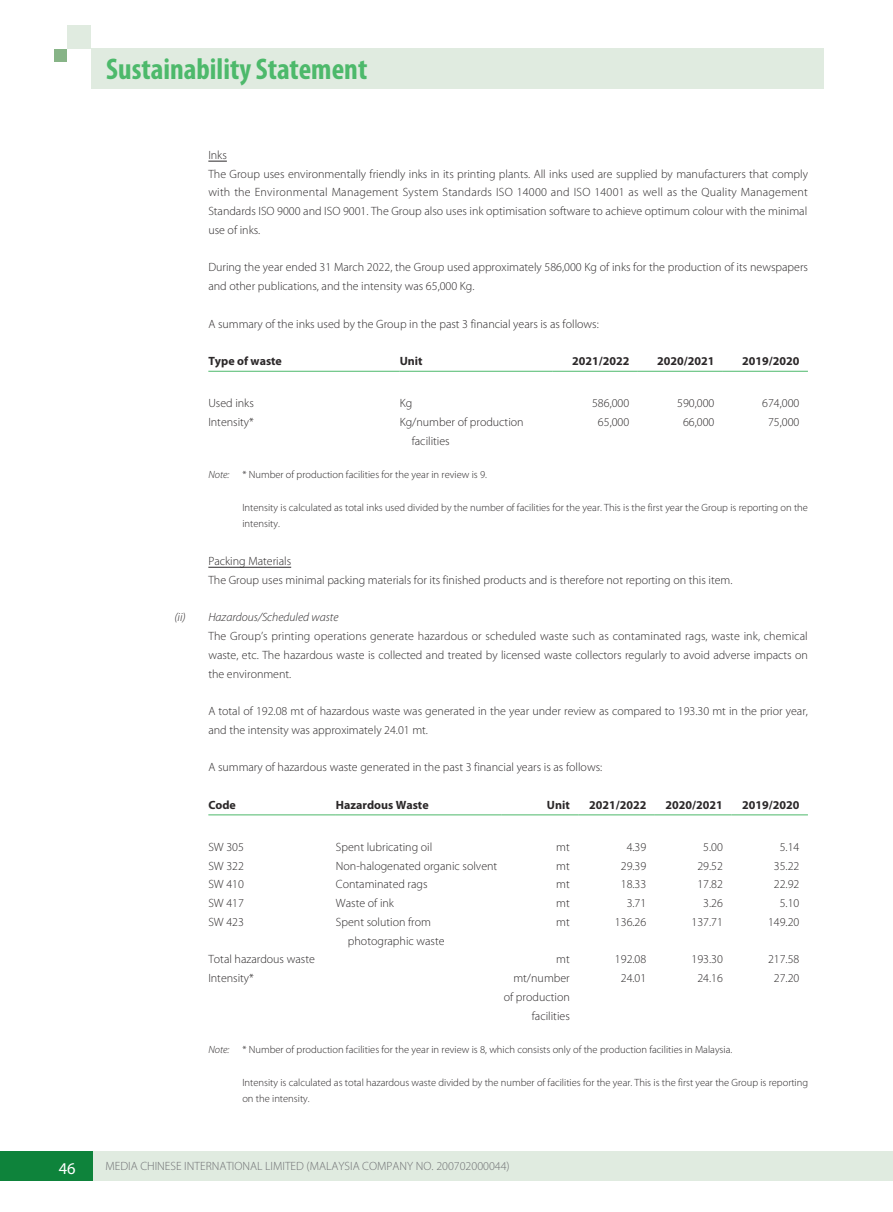
<style>
.page{position:relative;width:893px;height:1212px;background:#fff}
.page>*{position:absolute;margin:0;border:0;box-sizing:border-box;transform-origin:0 0}
.t1{font:700 condensed 30px "Myriad Pro";color:#4db96b}
.t2{font:16.5px "Myriad Pro";color:#fff}
.t3{font:300 12px/18.8px "Myriad Pro";color:#2b2829}
.t4{font:700 12px "Myriad Pro";color:#2b2829}
.t5{font:300 12px "Myriad Pro";color:#6f7073}
.t6{font:italic 300 12px "Myriad Pro";color:#2b2829}
.t7{font:300 10.5px/16.5px "Myriad Pro";color:#2b2829}
.s1{font-style:italic}
</style>
<div class="page">
<div style="left:90px;top:1151px;width:803px;height:29px;background:#e0ebe0"></div>
<div style="left:91px;top:49px;width:732px;height:40px;background:#e0ebe0"></div>
<div style="left:55px;top:49px;width:12px;height:13px;background:#87b487"></div>
<div style="left:67px;top:25px;width:24px;height:24px;background:#e0ebe0"></div>
<div style="left:0;top:1151px;width:93px;height:29px;background:#0e833b"></div>
<svg style="left:208px;top:161px;width:19px;height:1px"></svg>
<hr style="left:208px;top:371px;width:192px;height:1px;background:#4db96b">
<hr style="left:400px;top:371px;width:153px;height:1px;background:#4db96b">
<hr style="left:553px;top:371px;width:85px;height:1px;background:#4db96b">
<hr style="left:638px;top:371px;width:85px;height:1px;background:#4db96b">
<hr style="left:723px;top:371px;width:85px;height:1px;background:#4db96b">
<hr style="left:208px;top:567px;width:83px;height:1px;background:#2b2829">
<hr style="left:208px;top:814px;width:128px;height:1px;background:#4db96b">
<hr style="left:336px;top:814px;width:166px;height:1px;background:#4db96b">
<hr style="left:502px;top:814px;width:76px;height:1px;background:#4db96b">
<hr style="left:578px;top:814px;width:77px;height:1px;background:#4db96b">
<hr style="left:655px;top:814px;width:76px;height:1px;background:#4db96b">
<hr style="left:731px;top:814px;width:77px;height:1px;background:#4db96b">
<h2 class="t2" style="left:59px;top:1162px;width:18px">46</h2>
<h1 class="t1" style="left:106px;top:58px;width:263px">Sustainability Statement</h1>
<p class="t3" style="left:208px;top:146px;width:601px">Inks<br>The Group uses environmentally friendly inks in its printing plants. All inks used are supplied by manufacturers that comply with the Environmental Management System Standards ISO 14000 and ISO 14001 as well as the Quality Management Standards ISO 9000 and ISO 9001. The Group also uses ink optimisation software to achieve optimum colour with the minimal use of inks.</p>
<p class="t3" style="left:208px;top:259px;width:601px">During the year ended 31 March 2022, the Group used approximately 586,000 Kg of inks for the production of its newspapers and other publications, and the intensity was 65,000 Kg.</p>
<p class="t3" style="left:208px;top:315px;width:392px">A summary of the inks used by the Group in the past 3 financial years is as follows:</p>
<p class="t4" style="left:208px;top:356px;width:75px">Type of waste</p>
<p class="t4" style="left:400px;top:356px;width:24px">Unit</p>
<p class="t4" style="left:572px;top:356px;width:59px">2021/2022</p>
<p class="t4" style="left:657px;top:356px;width:59px">2020/2021</p>
<p class="t4" style="left:742px;top:356px;width:59px">2019/2020</p>
<p class="t3" style="left:208px;top:395px;width:47px">Used inks</p>
<p class="t3" style="left:400px;top:395px;width:14px">Kg</p>
<p class="t3" style="left:592px;top:395px;width:39px">586,000</p>
<p class="t3" style="left:677px;top:395px;width:39px">590,000</p>
<p class="t3" style="left:762px;top:395px;width:39px">674,000</p>
<p class="t3" style="left:208px;top:413px;width:47px">Intensity*</p>
<p class="t3" style="left:412px;top:413px;width:113px;text-indent:-12px">Kg/number of production facilities</p>
<p class="t3" style="left:598px;top:413px;width:33px">65,000</p>
<p class="t3" style="left:683px;top:413px;width:33px">66,000</p>
<p class="t3" style="left:768px;top:413px;width:33px">75,000</p>
<p class="t7" style="left:208px;top:467px;width:280px"><span class="s1">Note:</span> * Number of production facilities for the year in review is 9.</p>
<p class="t7" style="left:242px;top:500px;width:567px">Intensity is calculated as total inks used divided by the number of facilities for the year. This is the first year the Group is reporting on the intensity.</p>
<p class="t3" style="left:208px;top:552px;width:526px">Packing Materials<br>The Group uses minimal packing materials for its finished products and is therefore not reporting on this item.</p>
<p class="t6" style="left:174px;top:613px;width:13px">(ii)</p>
<p class="t6" style="left:208px;top:613px;width:132px">Hazardous/Scheduled waste</p>
<p class="t3" style="left:208px;top:627px;width:601px;text-align:justify">The Group’s printing operations generate hazardous or scheduled waste such as contaminated rags, waste ink, chemical waste, etc. The hazardous waste is collected and treated by licensed waste collectors regularly to avoid adverse impacts on the environment.</p>
<p class="t3" style="left:208px;top:702px;width:601px">A total of 192.08 mt of hazardous waste was generated in the year under review as compared to 193.30 mt in the prior year, and the intensity was approximately 24.01 mt.</p>
<p class="t3" style="left:208px;top:759px;width:395px">A summary of hazardous waste generated in the past 3 financial years is as follows:</p>
<p class="t4" style="left:208px;top:800px;width:29px">Code</p>
<p class="t4" style="left:336px;top:800px;width:94px">Hazardous Waste</p>
<p class="t4" style="left:547px;top:800px;width:24px">Unit</p>
<p class="t4" style="left:589px;top:800px;width:59px">2021/2022</p>
<p class="t4" style="left:666px;top:800px;width:59px">2020/2021</p>
<p class="t4" style="left:742px;top:800px;width:59px">2019/2020</p>
<p class="t3" style="left:208px;top:838px;width:37px">SW 305</p>
<p class="t3" style="left:336px;top:838px;width:98px">Spent lubricating oil</p>
<p class="t3" style="left:556px;top:838px;width:15px">mt</p>
<p class="t3" style="left:627px;top:838px;width:21px">4.39</p>
<p class="t3" style="left:703px;top:838px;width:21px">5.00</p>
<p class="t3" style="left:780px;top:838px;width:21px">5.14</p>
<p class="t3" style="left:208px;top:857px;width:37px">SW 322</p>
<p class="t3" style="left:336px;top:857px;width:163px">Non-halogenated organic solvent</p>
<p class="t3" style="left:556px;top:857px;width:15px">mt</p>
<p class="t3" style="left:621px;top:857px;width:27px">29.39</p>
<p class="t3" style="left:697px;top:857px;width:27px">29.52</p>
<p class="t3" style="left:774px;top:857px;width:27px">35.22</p>
<p class="t3" style="left:208px;top:876px;width:37px">SW 410</p>
<p class="t3" style="left:336px;top:876px;width:93px">Contaminated rags</p>
<p class="t3" style="left:556px;top:876px;width:15px">mt</p>
<p class="t3" style="left:621px;top:876px;width:27px">18.33</p>
<p class="t3" style="left:697px;top:876px;width:27px">17.82</p>
<p class="t3" style="left:774px;top:876px;width:27px">22.92</p>
<p class="t3" style="left:208px;top:894px;width:37px">SW 417</p>
<p class="t3" style="left:336px;top:894px;width:60px">Waste of ink</p>
<p class="t3" style="left:556px;top:894px;width:15px">mt</p>
<p class="t3" style="left:627px;top:894px;width:21px">3.71</p>
<p class="t3" style="left:703px;top:894px;width:21px">3.26</p>
<p class="t3" style="left:780px;top:894px;width:21px">5.10</p>
<p class="t3" style="left:208px;top:913px;width:37px">SW 423</p>
<p class="t3" style="left:348px;top:913px;width:98px;text-indent:-12px">Spent solution from photographic waste</p>
<p class="t3" style="left:556px;top:913px;width:15px">mt</p>
<p class="t3" style="left:615px;top:913px;width:33px">136.26</p>
<p class="t3" style="left:691px;top:913px;width:33px">137.71</p>
<p class="t3" style="left:768px;top:913px;width:33px">149.20</p>
<p class="t3" style="left:208px;top:951px;width:108px">Total hazardous waste</p>
<p class="t3" style="left:556px;top:951px;width:15px">mt</p>
<p class="t3" style="left:615px;top:951px;width:33px">192.08</p>
<p class="t3" style="left:691px;top:951px;width:33px">193.30</p>
<p class="t3" style="left:768px;top:951px;width:33px">217.58</p>
<p class="t3" style="left:208px;top:969px;width:47px">Intensity*</p>
<p class="t3" style="left:504px;top:969px;width:67px;text-align:right">mt/number of production facilities</p>
<p class="t3" style="left:621px;top:969px;width:27px">24.01</p>
<p class="t3" style="left:697px;top:969px;width:27px">24.16</p>
<p class="t3" style="left:774px;top:969px;width:27px">27.20</p>
<p class="t7" style="left:208px;top:1042px;width:525px"><span class="s1">Note:</span> * Number of production facilities for the year in review is 8, which consists only of the production facilities in Malaysia.</p>
<p class="t7" style="left:242px;top:1075px;width:567px">Intensity is calculated as total hazardous waste divided by the number of facilities for the year. This is the first year the Group is reporting on the intensity.</p>
<p class="t5" style="left:105px;top:1161px;width:406px">MEDIA CHINESE INTERNATIONAL LIMITED (MALAYSIA COMPANY NO. 200702000044)</p>
</div>
